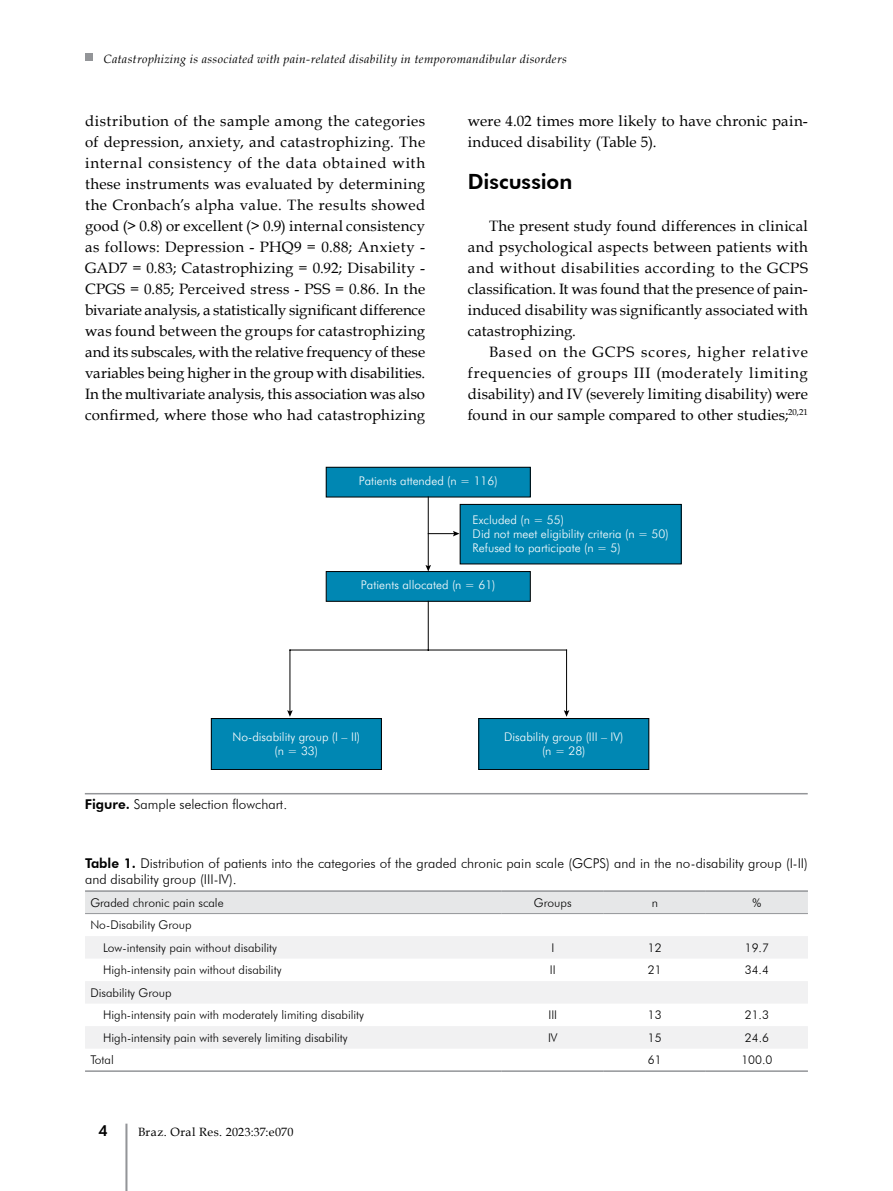
<style>
.page{position:relative;width:893px;height:1191px;background:#fff}
.page>*{position:absolute;margin:0;border:0;box-sizing:border-box;transform-origin:0 0}
.t1{font:800 21px "Futura BT";color:#000}
.t2{font:15px/21px "Book Antiqua";letter-spacing:.01em;color:#000;text-align:justify}
.t3{font:800 15px "Futura BT";color:#000}
.t4{font:300 13.5px/16.2px "Futura BT";color:#000}
.t5{font:300 12px/22.5px "Futura BT";color:#000}
.t6{font:300 12px/14.4px "Futura BT";color:#fff;text-align:center}
.t7{font:italic 12px "Book Antiqua";letter-spacing:.03em;color:#000}
.t8{font:12px "Book Antiqua";letter-spacing:.03em;color:#000}
.s1{font-weight:800}
</style>
<div class="page">
<div style="left:85px;top:53px;width:8px;height:8px;background:#939598"></div>
<hr style="left:85px;top:793px;width:723px;height:1px;background:#939598">
<div style="left:326px;top:467px;width:204px;height:30px;background:#0087b3"></div>
<div style="left:326px;top:467px;width:205px;height:30px;border:1px solid #000"></div>
<div style="left:460px;top:504px;width:221px;height:60px;background:#0087b3"></div>
<div style="left:460px;top:504px;width:222px;height:60px;border:1px solid #000"></div>
<div style="left:211px;top:718px;width:170px;height:51px;background:#0087b3"></div>
<div style="left:211px;top:718px;width:171px;height:52px;border:1px solid #000"></div>
<div style="left:479px;top:718px;width:170px;height:51px;background:#0087b3"></div>
<div style="left:478px;top:718px;width:171px;height:52px;border:1px solid #000"></div>
<div style="left:326px;top:571px;width:205px;height:30px;background:#0087b3;border:1px solid #000"></div>
<hr style="left:428px;top:497px;width:1px;height:70px;background:#000">
<svg style="left:425px;top:565px;width:6px;height:6px"></svg>
<svg style="left:428px;top:531px;width:31px;height:5px"></svg>
<hr style="left:428px;top:601px;width:1px;height:49px;background:#000">
<hr style="left:290px;top:649px;width:277px;height:1px;background:#000">
<hr style="left:290px;top:650px;width:1px;height:62px;background:#000">
<svg style="left:287px;top:710px;width:6px;height:7px"></svg>
<hr style="left:566px;top:650px;width:1px;height:62px;background:#000">
<svg style="left:564px;top:710px;width:5px;height:7px"></svg>
<div style="left:85px;top:891px;width:723px;height:22px;background:#e6e7e8"></div>
<svg style="left:85px;top:936px;width:723px;height:112px;fill:#f1f1f2"></svg>
<hr style="left:85px;top:890px;width:417px;height:1px;background:#939598">
<hr style="left:502px;top:890px;width:102px;height:1px;background:#939598">
<hr style="left:604px;top:890px;width:102px;height:1px;background:#939598">
<hr style="left:706px;top:890px;width:102px;height:1px;background:#939598">
<hr style="left:85px;top:913px;width:417px;height:1px;background:#939598">
<hr style="left:502px;top:913px;width:102px;height:1px;background:#939598">
<hr style="left:604px;top:913px;width:102px;height:1px;background:#939598">
<hr style="left:706px;top:913px;width:102px;height:1px;background:#939598">
<hr style="left:85px;top:1070px;width:417px;height:1px;background:#939598">
<hr style="left:502px;top:1070px;width:102px;height:1px;background:#939598">
<hr style="left:604px;top:1070px;width:102px;height:1px;background:#939598">
<hr style="left:706px;top:1070px;width:102px;height:1px;background:#939598">
<hr style="left:125px;top:1123px;width:2px;height:68px;background:#939598">
<p class="t7" style="left:103px;top:51px;width:465px">Catastrophizing is associated with pain-related disability in temporomandibular disorders</p>
<p class="t2" style="left:85px;top:110px;width:342px">distribution of the sample among the categories of depression, anxiety, and catastrophizing. The internal consistency of the data obtained with these instruments was evaluated by determining the Cronbach’s alpha value. The results showed good (&gt; 0.8) or excellent (&gt; 0.9) internal consistency as follows: Depression - PHQ9 = 0.88; Anxiety - GAD7 = 0.83; Catastrophizing = 0.92; Disability - CPGS = 0.85; Perceived stress - PSS = 0.86. In the bivariate analysis, a statistically significant difference was found between the groups for catastrophizing and its subscales, with the relative frequency of these variables being higher in the group with disabilities.<br>In the multivariate analysis, this association was also confirmed, where those who had catastrophizing</p>
<p class="t2" style="left:468px;top:110px;width:342px">were 4.02 times more likely to have chronic pain&shy;induced disability (Table 5).</p>
<h1 class="t1" style="left:468px;top:169px;width:106px">Discussion</h1>
<p class="t2" style="left:468px;top:215px;width:342px;text-indent:21px">The present study found differences in clinical and psychological aspects between patients with and without disabilities according to the GCPS classification. It was found that the presence of pain&shy;induced disability was significantly associated with catastrophizing.</p>
<p class="t2" style="left:468px;top:341px;width:342px;text-indent:21px">Based on the GCPS scores, higher relative frequencies of groups III (moderately limiting disability) and IV (severely limiting disability) were found in our sample compared to other studies;<sup>20,21</sup></p>
<p class="t6" style="left:359px;top:473px;width:141px">Patients attended (n = 116)</p>
<p class="t6" style="left:473px;top:512px;width:198px;text-align:left">Excluded (n = 55)<br>Did not meet eligibility criteria (n = 50)<br>Refused to participate (n = 5)</p>
<p class="t6" style="left:361px;top:577px;width:136px">Patients allocated (n = 61)</p>
<p class="t6" style="left:233px;top:729px;width:129px">No-disability group (I – II) (n = 33)</p>
<p class="t6" style="left:504px;top:729px;width:121px">Disability group (III – IV) (n = 28)</p>
<p class="t4" style="left:85px;top:796px;width:204px"><span class="s1">Figure.</span> Sample selection flowchart.</p>
<p class="t4" style="left:85px;top:855px;width:724px"><span class="s1">Table 1.</span> Distribution of patients into the categories of the graded chronic pain scale (GCPS) and in the no-disability group (I-II) and disability group (III-IV).</p>
<p class="t5" style="left:90px;top:891px;width:135px">Graded chronic pain scale</p>
<p class="t5" style="left:534px;top:891px;width:39px">Groups</p>
<p class="t5" style="left:652px;top:891px;width:8px">n</p>
<p class="t5" style="left:752px;top:891px;width:10px">%</p>
<p class="t5" style="left:103px;top:913px;width:176px;text-indent:-13px">No-Disability Group<br>Low-intensity pain without disability</p>
<p class="t5" style="left:551px;top:936px;width:4px">I</p>
<p class="t5" style="left:648px;top:936px;width:15px">12</p>
<p class="t5" style="left:745px;top:936px;width:26px">19.7</p>
<p class="t5" style="left:103px;top:958px;width:180px">High-intensity pain without disability</p>
<p class="t5" style="left:550px;top:958px;width:7px">II</p>
<p class="t5" style="left:648px;top:958px;width:15px">21</p>
<p class="t5" style="left:745px;top:958px;width:26px">34.4</p>
<p class="t5" style="left:103px;top:981px;width:262px;text-indent:-13px">Disability Group<br>High-intensity pain with moderately limiting disability</p>
<p class="t5" style="left:548px;top:1003px;width:10px">III</p>
<p class="t5" style="left:648px;top:1003px;width:15px">13</p>
<p class="t5" style="left:745px;top:1003px;width:26px">21.3</p>
<p class="t5" style="left:103px;top:1026px;width:246px">High-intensity pain with severely limiting disability</p>
<p class="t5" style="left:548px;top:1026px;width:11px">IV</p>
<p class="t5" style="left:648px;top:1026px;width:15px">15</p>
<p class="t5" style="left:745px;top:1026px;width:26px">24.6</p>
<p class="t5" style="left:90px;top:1048px;width:25px">Total</p>
<p class="t5" style="left:648px;top:1048px;width:15px">61</p>
<p class="t5" style="left:741px;top:1048px;width:33px">100.0</p>
<p class="t3" style="left:98px;top:1121px;width:11px">4</p>
<p class="t8" style="left:138px;top:1123px;width:157px">Braz. Oral Res. 2023:37:e070</p>
</div>
